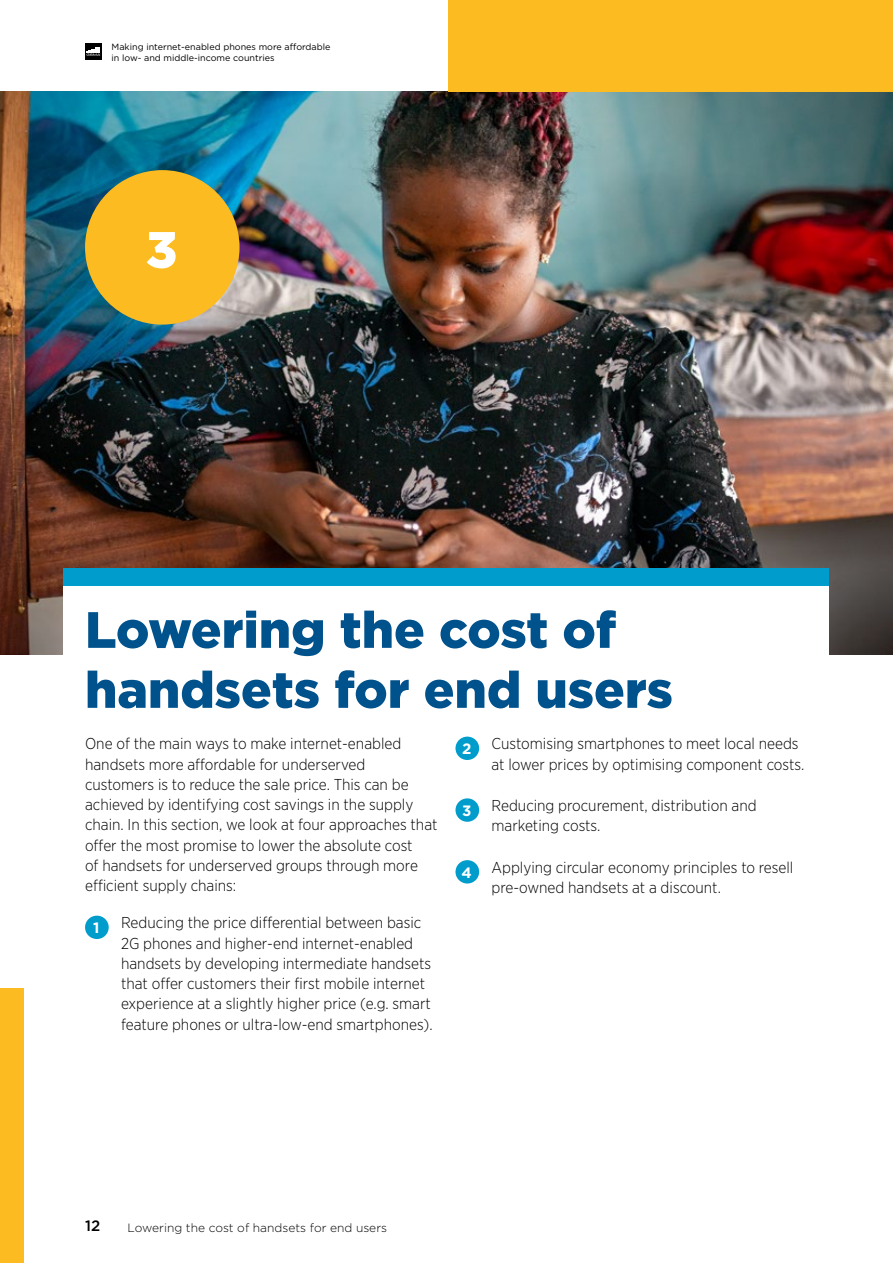
<style>
.page{position:relative;width:893px;height:1263px;background:#fff}
.page>*{position:absolute;margin:0;border:0;box-sizing:border-box;transform-origin:0 0}
.t1{font:900 51px/60px "Gotham";color:#00528d}
.t2{font:900 51px "Gotham";color:#fff}
.t3{font:300 15.75px/20.2px "Gotham Narrow";color:#000}
.t4{font:700 15px "Gotham";color:#fff}
.t5{font:500 15px "Gotham";color:#000}
.t6{font:300 12px "Gotham";color:#000}
.t7{font:9px/10.5px "Gotham";color:#000}
</style>
<div class="page">
<img style="left:0;top:92px;width:893px;height:562px">
<div style="left:85px;top:170px;width:155px;height:155px;background:#fbbb21;border-radius:50%"></div>
<div style="left:64px;top:586px;width:765px;height:546px;background:#fff"></div>
<div style="left:85px;top:916px;width:24px;height:23px;background:#009dcc;border-radius:50%"></div>
<div style="left:455px;top:737px;width:24px;height:23px;background:#009dcc;border-radius:50%"></div>
<div style="left:455px;top:798px;width:24px;height:24px;background:#009dcc;border-radius:50%"></div>
<div style="left:455px;top:860px;width:24px;height:23px;background:#009dcc;border-radius:50%"></div>
<div style="left:64px;top:569px;width:765px;height:17px;background:#009dcc"></div>
<div style="left:449px;top:0;width:444px;height:92px;background:#fbbb21"></div>
<div style="left:0;top:989px;width:24px;height:274px;background:#fbbb21"></div>
<div style="left:85px;top:43px;width:17px;height:17px;background:#000"></div>
<svg style="left:87px;top:47px;width:14px;height:9px"></svg>
<p class="t7" style="left:112px;top:42px;width:220px">Making internet-enabled phones more affordable in low- and middle-income countries</p>
<h1 class="t2" style="left:146px;top:215px;width:33px">3</h1>
<h1 class="t1" style="left:85px;top:599px;width:589px">Lowering the cost of handsets for end users</h1>
<p class="t3" style="left:85px;top:733px;width:354px">One of the main ways to make internet-enabled handsets more affordable for underserved customers is to reduce the sale price. This can be achieved by identifying cost savings in the supply chain. In this section, we look at four approaches that offer the most promise to lower the absolute cost<br>of handsets for underserved groups through more efficient supply chains:</p>
<p class="t4" style="left:93px;top:918px;width:8px">1</p>
<p class="t3" style="left:121px;top:912px;width:313px">Reducing the price differential between basic 2G phones and higher-end internet-enabled handsets by developing intermediate handsets that offer customers their first mobile internet experience at a slightly higher price (e.g. smart feature phones or ultra-low-end smartphones).</p>
<p class="t4" style="left:462px;top:739px;width:11px">2</p>
<p class="t3" style="left:491px;top:733px;width:314px">Customising smartphones to meet local needs at lower prices by optimising component costs.</p>
<p class="t4" style="left:462px;top:801px;width:11px">3</p>
<p class="t3" style="left:491px;top:795px;width:267px">Reducing procurement, distribution and marketing costs.</p>
<p class="t3" style="left:491px;top:857px;width:303px;text-indent:-30px"><sub>4</sub> Applying circular economy principles to resell pre-owned handsets at a discount.</p>
<p class="t5" style="left:85px;top:1216px;width:17px">12</p>
<p class="t6" style="left:128px;top:1220px;width:261px">Lowering the cost of handsets for end users</p>
</div>
